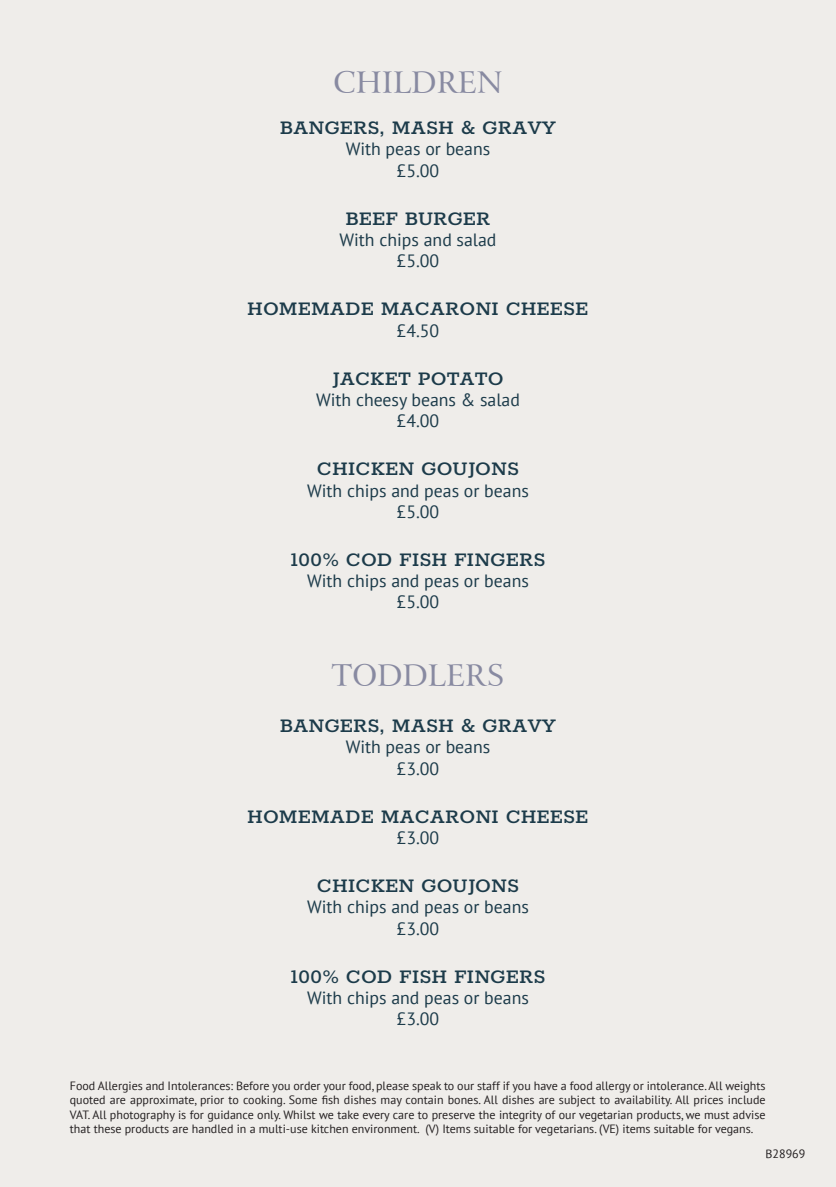
<style>
.page{position:relative;width:836px;height:1187px;background:#fff}
.page>*{position:absolute;margin:0;border:0;box-sizing:border-box;transform-origin:0 0}
.t1{font:29.6px "Arrus BT";color:#888aa1}
.t2{font:500 22.2px "Rokkitt";color:#1c3b4a}
.t3{font:17.8px/21.4px "PT Sans";color:#1c3b4a;text-align:center}
.t4{font:12px/14.4px "PT Sans";color:#231f20;text-align:justify}
</style>
<div class="page">
<div style="left:0;top:0;width:835px;height:1187px;background:#efedea"></div>
<h1 class="t1" style="left:333px;top:64px;width:170px">CHILDREN</h1>
<h2 class="t2" style="left:280px;top:112px;width:278px">BANGERS, MASH &amp; GRAVY</h2>
<h3 class="t3" style="left:345px;top:138px;width:146px">With peas or beans £5.00</h3>
<h2 class="t2" style="left:345px;top:203px;width:146px">BEEF BURGER</h2>
<h3 class="t3" style="left:339px;top:229px;width:158px">With chips and salad £5.00</h3>
<h2 class="t2" style="left:247px;top:293px;width:343px">HOMEMADE MACARONI CHEESE</h2>
<h3 class="t3" style="left:396px;top:319px;width:44px">£4.50</h3>
<h2 class="t2" style="left:332px;top:363px;width:173px">JACKET POTATO</h2>
<h3 class="t3" style="left:316px;top:388px;width:205px">With cheesy beans &amp; salad £4.00</h3>
<h2 class="t2" style="left:317px;top:453px;width:203px">CHICKEN GOUJONS</h2>
<h3 class="t3" style="left:307px;top:479px;width:223px">With chips and peas or beans £5.00</h3>
<h2 class="t2" style="left:290px;top:544px;width:256px">100% COD FISH FINGERS</h2>
<h3 class="t3" style="left:307px;top:570px;width:223px">With chips and peas or beans £5.00</h3>
<h1 class="t1" style="left:331px;top:657px;width:174px">TODDLERS</h1>
<h2 class="t2" style="left:280px;top:710px;width:278px">BANGERS, MASH &amp; GRAVY</h2>
<h3 class="t3" style="left:345px;top:736px;width:146px">With peas or beans £3.00</h3>
<h2 class="t2" style="left:247px;top:801px;width:343px">HOMEMADE MACARONI CHEESE</h2>
<h3 class="t3" style="left:396px;top:826px;width:44px">£3.00</h3>
<h2 class="t2" style="left:317px;top:870px;width:203px">CHICKEN GOUJONS</h2>
<h3 class="t3" style="left:307px;top:896px;width:223px">With chips and peas or beans £3.00</h3>
<h2 class="t2" style="left:290px;top:960px;width:256px">100% COD FISH FINGERS</h2>
<h3 class="t3" style="left:307px;top:986px;width:223px">With chips and peas or beans £3.00</h3>
<p class="t4" style="left:70px;top:1078px;width:697px">Food Allergies and Intolerances: Before you order your food, please speak to our staff if you have a food allergy or intolerance. All weights quoted are approximate, prior to cooking. Some fish dishes may contain bones. All dishes are subject to availability. All prices include VAT. All photography is for guidance only. Whilst we take every care to preserve the integrity of our vegetarian products, we must advise that these products are handled in a multi-use kitchen environment. (V) Items suitable for vegetarians. (VE) items suitable for vegans.</p>
<p class="t4" style="left:765px;top:1146px;width:41px">B28969</p>
</div>
